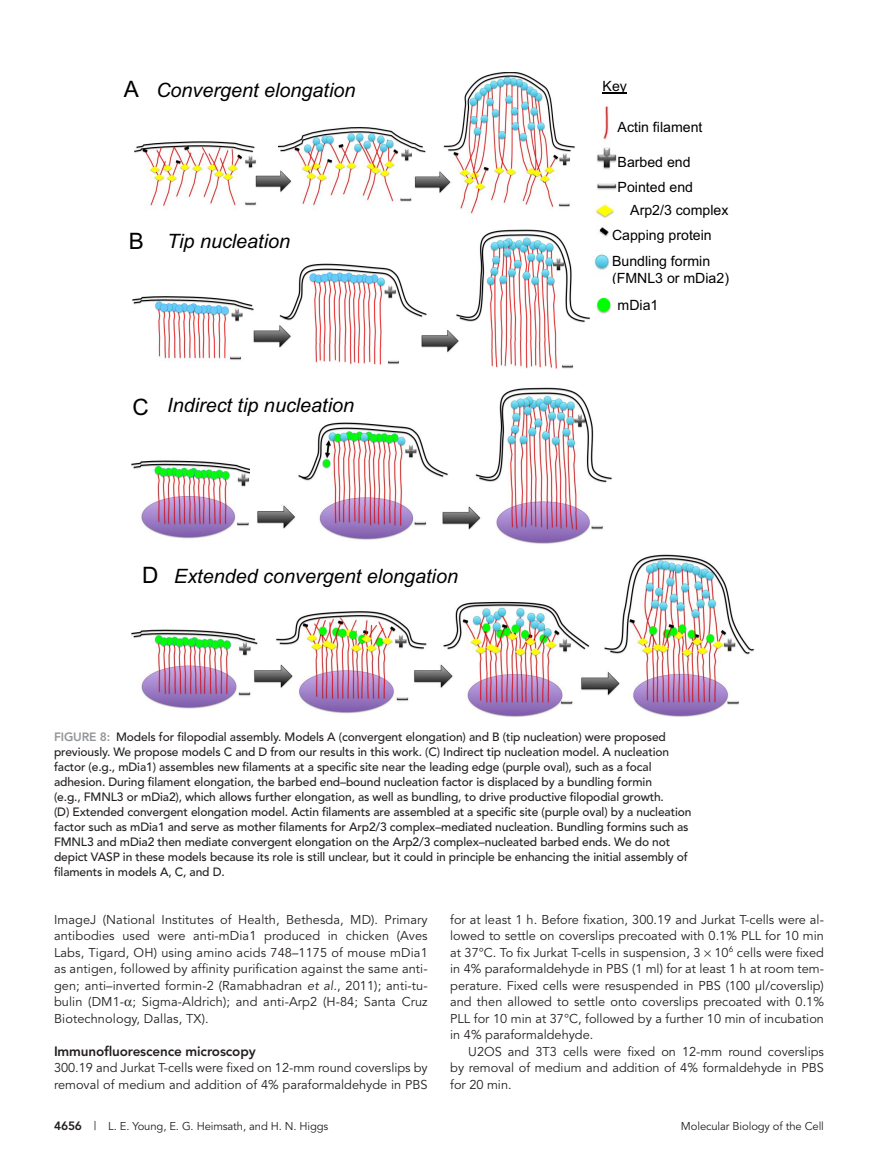
<style>
.page{position:relative;width:878px;height:1175px;background:#fff}
.page>*{position:absolute;margin:0;border:0;box-sizing:border-box;transform-origin:0 0}
.graphic{font:22.65px "Arial";color:#000}
.graphic-2{font:italic 19.8px "Arial";color:#000}
.graphic-3{font:14.1px/17px "Arial";color:#000}
.t1{font:800 13.5px "Avenir";letter-spacing:-.01em;color:#231f20}
.ParaFL{font:12.75px/16.5px "Avenir";color:#231f20;text-align:justify}
.Para{font:12.75px/16.5px "Avenir";color:#231f20;text-align:justify}
.FigCaption_35_5p{font:500 12px/15px "Avenir";letter-spacing:-.01em;color:#231f20}
.t2{font:11.25px "Avenir";letter-spacing:-.01em;color:#231f20}
.s1{color:#fff}
.s2{font-weight:800;color:#939598}
.s3{font-style:italic}
.s4{font-weight:800;font-size:12px}
.s5{font-size:12px}
</style>
<div class="page">
<img style="left:132px;top:460px;width:118px;height:80px">
<img style="left:257px;top:387px;width:355px;height:157px">
<img style="left:132px;top:555px;width:622px;height:162px">
<img style="left:133px;top:229px;width:457px;height:141px">
<img style="left:134px;top:72px;width:441px;height:143px">
<div style="left:146px;top:72px;width:257px;height:34px;background:#fff"></div>
<div style="left:157px;top:223px;width:188px;height:34px;background:#fff"></div>
<div style="left:157px;top:387px;width:246px;height:35px;background:#fff"></div>
<div style="left:164px;top:558px;width:331px;height:34px;background:#fff"></div>
<img style="left:594px;top:107px;width:23px;height:163px">
<img style="left:596px;top:297px;width:15px;height:17px">
<svg style="left:602px;top:93px;width:24px;height:1px"></svg>
<p class="graphic" style="left:124px;top:74px;width:17px">A</p>
<p class="graphic-2" style="left:156px;top:77px;width:201px">Convergent elongation</p>
<p class="graphic" style="left:129px;top:226px;width:17px">B</p>
<p class="graphic-2" style="left:167px;top:228px;width:124px">Tip nucleation</p>
<p class="graphic" style="left:133px;top:392px;width:18px">C</p>
<p class="graphic-2" style="left:167px;top:393px;width:188px">Indirect tip nucleation</p>
<p class="graphic" style="left:142px;top:560px;width:18px">D</p>
<p class="graphic-2" style="left:174px;top:563px;width:285px">Extended convergent elongation</p>
<p class="graphic-3" style="left:602px;top:78px;width:26px">Key</p>
<p class="graphic-3" style="left:617px;top:119px;width:86px">Actin filament</p>
<p class="graphic-3" style="left:617px;top:153px;width:75px">Barbed end</p>
<p class="graphic-3" style="left:617px;top:179px;width:77px">Pointed end</p>
<p class="graphic-3" style="left:630px;top:202px;width:100px">Arp2/3 complex</p>
<p class="graphic-3" style="left:612px;top:226px;width:101px">Capping protein</p>
<p class="graphic-3" style="left:612px;top:252px;width:118px">Bundling formin <span class="s1">(</span>FMNL3 or mDia2)</p>
<p class="graphic-3" style="left:617px;top:297px;width:42px">mDia1</p>
<p class="FigCaption_35_5p" style="left:54px;top:730px;width:639px"><span class="s2">FIGURE 8:</span> Models for filopodial assembly. Models A (convergent elongation) and B (tip nucleation) were proposed previously. We propose models C and D from our results in this work. (C) Indirect tip nucleation model. A nucleation factor (e.g., mDia1) assembles new filaments at a specific site near the leading edge (purple oval), such as a focal adhesion. During filament elongation, the barbed end–bound nucleation factor is displaced by a bundling formin<br>(e.g., FMNL3 or mDia2), which allows further elongation, as well as bundling, to drive productive filopodial growth.<br>(D) Extended convergent elongation model. Actin filaments are assembled at a specific site (purple oval) by a nucleation factor such as mDia1 and serve as mother filaments for Arp2/3 complex–mediated nucleation. Bundling formins such as FMNL3 and mDia2 then mediate convergent elongation on the Arp2/3 complex–nucleated barbed ends. We do not depict VASP in these models because its role is still unclear, but it could in principle be enhancing the initial assembly of filaments in models A, C, and D.</p>
<p class="ParaFL" style="left:54px;top:911px;width:375px">ImageJ (National Institutes of Health, Bethesda, MD). Primary antibodies used were anti-mDia1 produced in chicken (Aves Labs, Tigard, OH) using amino acids 748–1175 of mouse mDia1 as antigen, followed by affinity purification against the same anti&shy;gen; anti–inverted formin-2 (Ramabhadran <span class="s3">et al.</span>, 2011); anti-tu&shy;bulin (DM1- ; Sigma-Aldrich); and anti-Arp2 (H-84; Santa Cruz Biotechnology, Dallas, TX).</p>
<h2 class="t1" style="left:54px;top:1043px;width:203px">Immunofluorescence microscopy</h2>
<p class="ParaFL" style="left:54px;top:1059px;width:375px">300.19 and Jurkat T-cells were fixed on 12-mm round coverslips by removal of medium and addition of 4% paraformaldehyde in PBS</p>
<p class="ParaFL" style="left:450px;top:911px;width:375px">for at least 1 h. Before fixation, 300.19 and Jurkat T-cells were al&shy;lowed to settle on coverslips precoated with 0.1% PLL for 10 min at 37°C. To fix Jurkat T-cells in suspension, 3 10<sup>6</sup> cells were fixed in 4% paraformaldehyde in PBS (1 ml) for at least 1 h at room tem&shy;perature. Fixed cells were resuspended in PBS (100 μl/coverslip) and then allowed to settle onto coverslips precoated with 0.1% PLL for 10 min at 37°C, followed by a further 10 min of incubation in 4% paraformaldehyde.</p>
<p class="Para" style="left:450px;top:1043px;width:375px;text-indent:18px">U2OS and 3T3 cells were fixed on 12-mm round coverslips by removal of medium and addition of 4% formaldehyde in PBS for 20 min.</p>
<p class="t2" style="left:54px;top:1119px;width:276px"><span class="s4">4656</span> <span class="s5">|</span> L. E. Young, E. G. Heimsath, and H. N. Higgs</p>
<p class="t2" style="left:681px;top:1119px;width:144px">Molecular Biology of the Cell</p>
</div>
